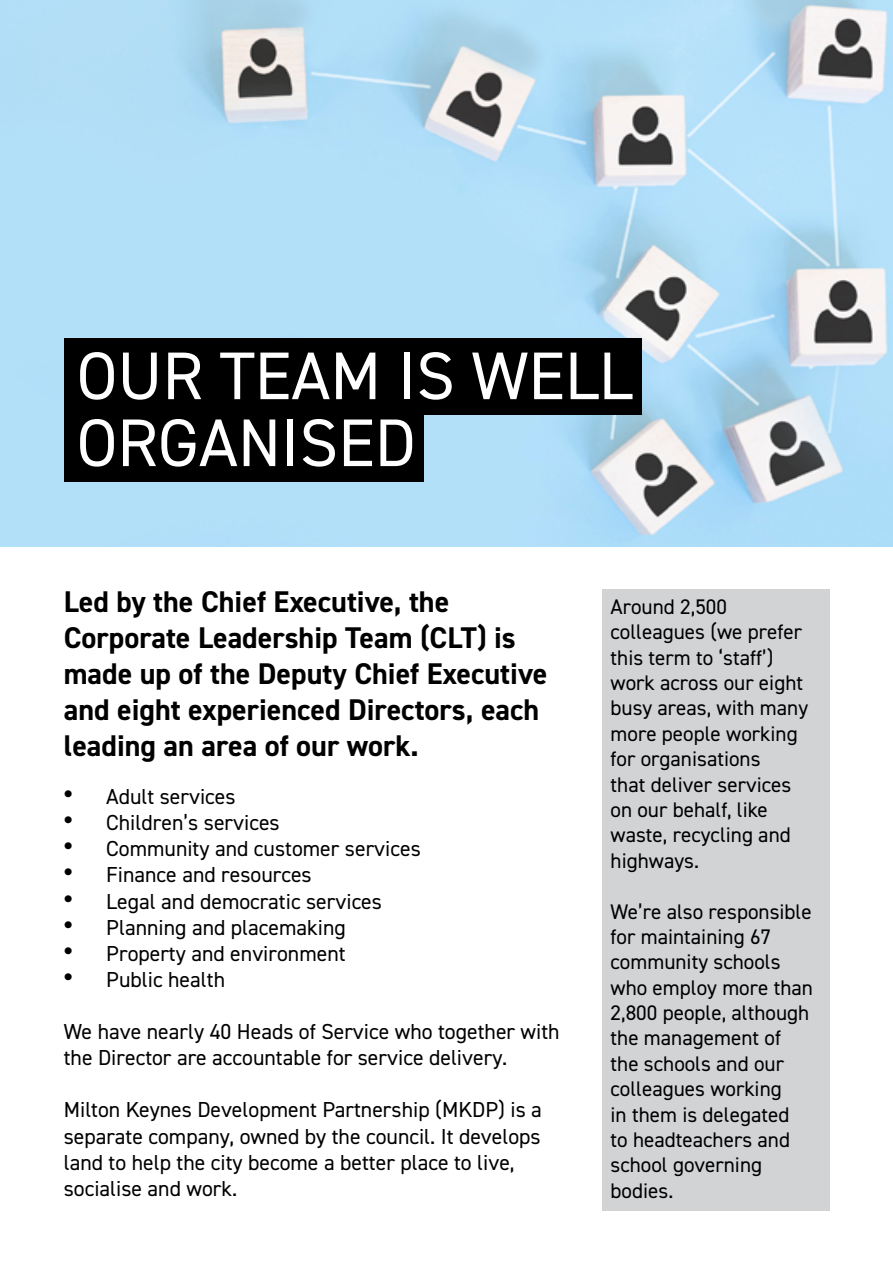
<style>
.page{position:relative;width:893px;height:1263px;background:#fff}
.page>*{position:absolute;margin:0;border:0;box-sizing:border-box;transform-origin:0 0}
.t1{font:67.5px "DIN2014";color:#fff}
.t2{font:700 30px/36px "DIN2014";color:#000}
.t3{font:21.75px/26.1px "DIN2014";color:#000}
.t4{font:21.15px/25.3px "DIN2014";color:#000}
.s1{font-weight:700;font-size:30px}
</style>
<div class="page">
<img style="left:0;top:0;width:893px;height:546px">
<div style="left:64px;top:405px;width:360px;height:76px;background:#000"></div>
<div style="left:64px;top:338px;width:577px;height:76px;background:#000"></div>
<div style="left:602px;top:589px;width:227px;height:292px;background:#d1d3d4"></div>
<div style="left:602px;top:868px;width:227px;height:38px;background:#d1d3d4"></div>
<div style="left:602px;top:893px;width:227px;height:318px;background:#d1d3d4"></div>
<h1 class="t1" style="left:77px;top:334px;width:557px">OUR TEAM IS WELL</h1>
<h1 class="t1" style="left:77px;top:401px;width:340px">ORGANISED</h1>
<h2 class="t2" style="left:64px;top:584px;width:485px">Led by the Chief Executive, the Corporate Leadership Team (CLT) is made up of the Deputy Chief Executive and eight experienced Directors, each leading an area of our work.</h2>
<p class="t3" style="left:64px;top:783px;width:173px"><span class="s1">•</span> Adult services</p>
<p class="t3" style="left:64px;top:809px;width:217px"><span class="s1">•</span> Children’s services</p>
<p class="t3" style="left:64px;top:835px;width:359px"><span class="s1">•</span> Community and customer services</p>
<p class="t3" style="left:64px;top:861px;width:249px"><span class="s1">•</span> Finance and resources</p>
<p class="t3" style="left:64px;top:888px;width:320px"><span class="s1">•</span> Legal and democratic services</p>
<p class="t3" style="left:64px;top:914px;width:284px"><span class="s1">•</span> Planning and placemaking</p>
<p class="t3" style="left:64px;top:940px;width:283px"><span class="s1">•</span> Property and environment</p>
<p class="t3" style="left:64px;top:966px;width:163px"><span class="s1">•</span> Public health</p>
<p class="t3" style="left:64px;top:1018px;width:497px">We have nearly 40 Heads of Service who together with the Director are accountable for service delivery.</p>
<p class="t3" style="left:64px;top:1096px;width:480px">Milton Keynes Development Partnership (MKDP) is a separate company, owned by the council. It develops land to help the city become a better place to live, socialise and work.</p>
<p class="t4" style="left:611px;top:594px;width:199px">Around 2,500 colleagues (we prefer this term to ‘staff’) work across our eight busy areas, with many more people working for organisations<br>that deliver services on our behalf, like waste, recycling and highways.</p>
<p class="t4" style="left:611px;top:898px;width:204px">We’re also responsible for maintaining 67 community schools who employ more than<br>2,800 people, although the management of the schools and our colleagues working<br>in them is delegated<br>to headteachers and school governing bodies.</p>
</div>
